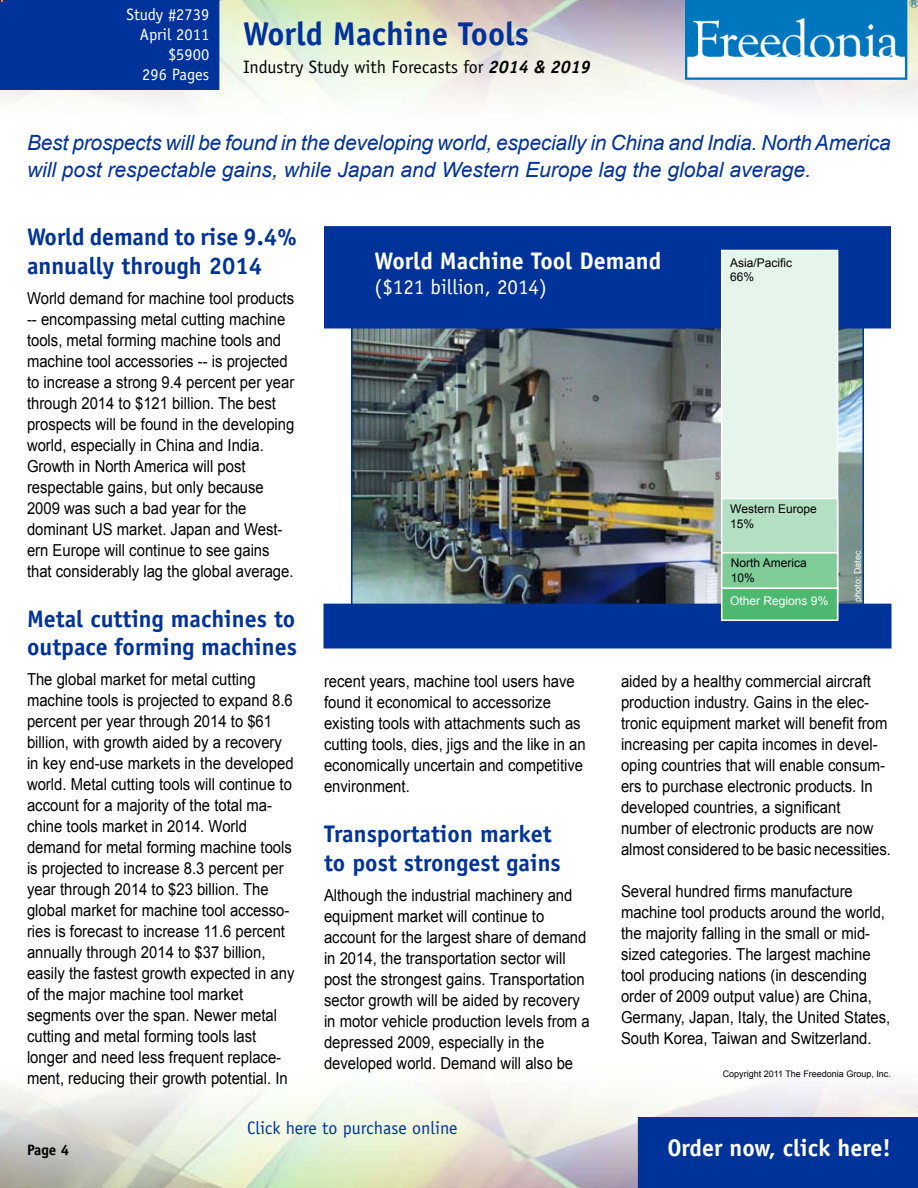
<style>
.page{position:relative;width:918px;height:1188px;background:#fff}
.page>*{position:absolute;margin:0;border:0;box-sizing:border-box;transform-origin:0 0}
.t1{font:700 33px "Officina Sans";color:#039}
.t2{font:700 24px/28.8px "Officina Sans";color:#039}
.t3{font:700 24px "Officina Sans";color:#fff}
.t4{font:italic 21px/27px "Arial";letter-spacing:-.01em;color:#039}
.t5{font:21px "Officina Sans";color:#fff}
.t6{font:18px "Officina Sans";color:#000}
.t7{font:18px "Officina Sans";color:#039}
.t8{font:16.5px/21px "Arial";color:#000;scale:.9 1}
.t9{font:16.5px/19.8px "Officina Sans";color:#fff;text-align:right}
.t10{font:700 15px "Officina Sans";color:#000}
.t11{font:12px/14.2px "Arial";color:#000}
.t12{font:12px "Arial";color:#fff}
.t13{font:9px "Arial";color:#000}
.t14{font:9px "Arial";color:#fff}
.s1{font-weight:700;font-style:italic}
</style>
<div class="page">
<img style="left:0;top:0;width:918px;height:105px">
<div style="left:638px;top:1117px;width:280px;height:71px;background:#039"></div>
<img style="left:686px;top:0;width:232px;height:80px">
<img style="left:354px;top:328px;width:507px;height:276px">
<div style="left:325px;top:227px;width:565px;height:101px;background:#039"></div>
<div style="left:324px;top:226px;width:567px;height:102px;border:2px solid #039"></div>
<div style="left:0;top:0;width:219px;height:90px;background:#039"></div>
<div style="left:324px;top:604px;width:567px;height:44px;background:#039"></div>
<div style="left:722px;top:250px;width:116px;height:369px;background:#e6f5eb"></div>
<div style="left:721px;top:250px;width:117px;height:370px;border:2px solid #fff"></div>
<div style="left:722px;top:499px;width:116px;height:54px;background:#b3e0c2"></div>
<div style="left:721px;top:498px;width:117px;height:56px;border:2px solid #fff"></div>
<div style="left:722px;top:553px;width:116px;height:35px;background:#80cc99"></div>
<div style="left:721px;top:552px;width:117px;height:37px;border:2px solid #fff"></div>
<div style="left:722px;top:588px;width:116px;height:32px;background:#4db870"></div>
<div style="left:721px;top:588px;width:117px;height:33px;border:2px solid #fff"></div>
<p class="t9" style="left:126px;top:5px;width:84px">Study #2739<br>April 2011 $5900<br>296 Pages</p>
<h1 class="t1" style="left:243px;top:13px;width:288px">World Machine Tools</h1>
<p class="t6" style="left:243px;top:57px;width:349px">Industry Study with Forecasts for <span class="s1">2014 &amp; 2019</span></p>
<p class="t4" style="left:27px;top:130px;width:865px">Best prospects will be found in the developing world, especially in China and India. North America will post respectable gains, while Japan and Western Europe lag the global average.</p>
<h2 class="t2" style="left:27px;top:222px;width:272px">World demand to rise 9.4% annually through 2014</h2>
<p class="t8" style="left:27px;top:288px;width:299px">World demand for machine tool products -- encompassing metal cutting machine tools, metal forming machine tools and machine tool accessories -- is projected to increase a strong 9.4 percent per year through 2014 to $121 billion. The best prospects will be found in the developing world, especially in China and India.<br>Growth in North America will post respectable gains, but only because 2009 was such a bad year for the dominant US market. Japan and West&shy;ern Europe will continue to see gains that considerably lag the global average.</p>
<h2 class="t2" style="left:27px;top:604px;width:271px">Metal cutting machines to outpace forming machines</h2>
<p class="t8" style="left:27px;top:669px;width:299px">The global market for metal cutting machine tools is projected to expand 8.6 percent per year through 2014 to $61 billion, with growth aided by a recovery in key end-use markets in the developed world. Metal cutting tools will continue to account for a majority of the total ma&shy;chine tools market in 2014. World demand for metal forming machine tools is projected to increase 8.3 percent per year through 2014 to $23 billion. The global market for machine tool accesso&shy;ries is forecast to increase 11.6 percent annually through 2014 to $37 billion, easily the fastest growth expected in any of the major machine tool market segments over the span. Newer metal cutting and metal forming tools last longer and need less frequent replace&shy;ment, reducing their growth potential. In</p>
<p class="t8" style="left:324px;top:671px;width:292px">recent years, machine tool users have found it economical to accessorize existing tools with attachments such as cutting tools, dies, jigs and the like in an economically uncertain and competitive environment.</p>
<h2 class="t3" style="left:375px;top:245px;width:288px">World Machine Tool Demand</h2>
<p class="t5" style="left:375px;top:274px;width:174px">($121 billion, 2014)</p>
<p class="t11" style="left:730px;top:256px;width:64px">Asia/Pacific<br>66%</p>
<p class="t11" style="left:730px;top:502px;width:88px">Western Europe<br>15%</p>
<p class="t11" style="left:731px;top:556px;width:78px">North America<br>10%</p>
<p class="t14" style="left:852px;top:602px;width:53px;rotate:-90deg">photo: Datec</p>
<p class="t12" style="left:730px;top:593px;width:100px">Other Regions 9%</p>
<p class="t8" style="left:621px;top:671px;width:301px">aided by a healthy commercial aircraft production industry. Gains in the elec&shy;tronic equipment market will benefit from increasing per capita incomes in devel&shy;oping countries that will enable consum&shy;ers to purchase electronic products. In developed countries, a significant number of electronic products are now almost considered to be basic necessities.</p>
<p class="t8" style="left:621px;top:881px;width:301px">Several hundred firms manufacture machine tool products around the world, the majority falling in the small or mid&shy;sized categories. The largest machine tool producing nations (in descending order of 2009 output value) are China, Germany, Japan, Italy, the United States, South Korea, Taiwan and Switzerland.</p>
<p class="t13" style="left:723px;top:1067px;width:170px">Copyright 2011 The Freedonia Group, Inc.</p>
<h2 class="t2" style="left:324px;top:819px;width:238px">Transportation market to post strongest gains</h2>
<p class="t8" style="left:324px;top:884px;width:297px">Although the industrial machinery and equipment market will continue to account for the largest share of demand in 2014, the transportation sector will post the strongest gains. Transportation sector growth will be aided by recovery in motor vehicle production levels from a depressed 2009, especially in the developed world. Demand will also be</p>
<p class="t7" style="left:247px;top:1117px;width:212px">Click here to purchase online</p>
<p class="t10" style="left:27px;top:1140px;width:31px">Page</p>
<h2 class="t3" style="left:667px;top:1133px;width:225px">Order now, click here!</h2>
</div>
